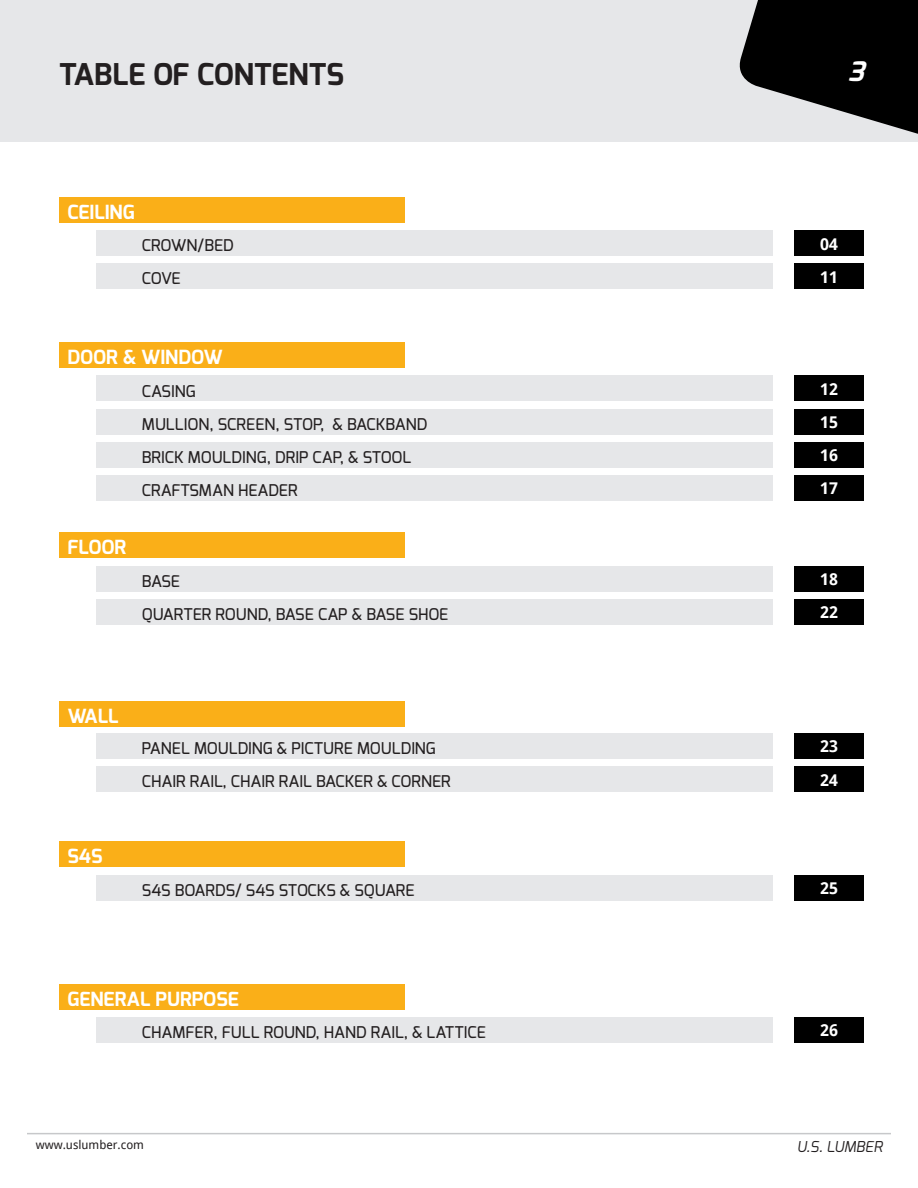
<style>
.page{position:relative;width:918px;height:1188px;background:#fff}
.page>*{position:absolute;margin:0;border:0;box-sizing:border-box;transform-origin:0 0}
.Subtile_-_Black{font:700 30px "Exo";color:#231f20}
.t1{font:italic 700 27px "Exo";color:#fff}
.Subtile_-_White{font:700 19.5px "Exo";color:#fff}
.Subtile_-_Black-2{font:500 16.2px "Exo";color:#231f20}
.Subtile_-_White-2{font:700 16.2px "Droid Sans";color:#fff}
.t2{font:italic 15px "Exo";color:#231f20}
.t3{font:12px "Droid Sans";color:#231f20}
</style>
<div class="page">
<hr style="left:0;top:0;width:1px;height:142px;background:#e6e7e9">
<div style="left:0;top:0;width:918px;height:141px;background:#e6e7e9"></div>
<hr style="left:27px;top:1133px;width:864px;height:1px;background:#c7c8ca">
<svg style="left:735px;top:0;width:183px;height:142px"></svg>
<div style="left:59px;top:197px;width:345px;height:26px;background:#faaf18"></div>
<div style="left:794px;top:231px;width:70px;height:25px;background:#000"></div>
<div style="left:97px;top:231px;width:676px;height:25px;background:#e6e7e9"></div>
<div style="left:794px;top:264px;width:70px;height:25px;background:#000"></div>
<div style="left:97px;top:264px;width:676px;height:25px;background:#e6e7e9"></div>
<div style="left:59px;top:342px;width:345px;height:26px;background:#faaf18"></div>
<div style="left:794px;top:376px;width:70px;height:25px;background:#000"></div>
<div style="left:97px;top:376px;width:676px;height:25px;background:#e6e7e9"></div>
<div style="left:794px;top:409px;width:70px;height:26px;background:#000"></div>
<div style="left:97px;top:409px;width:676px;height:26px;background:#e6e7e9"></div>
<div style="left:794px;top:442px;width:70px;height:26px;background:#000"></div>
<div style="left:794px;top:475px;width:70px;height:26px;background:#000"></div>
<div style="left:97px;top:442px;width:676px;height:26px;background:#e6e7e9"></div>
<div style="left:97px;top:475px;width:676px;height:26px;background:#e6e7e9"></div>
<div style="left:59px;top:532px;width:345px;height:26px;background:#faaf18"></div>
<div style="left:794px;top:566px;width:70px;height:25px;background:#000"></div>
<div style="left:97px;top:566px;width:676px;height:25px;background:#e6e7e9"></div>
<div style="left:794px;top:599px;width:70px;height:25px;background:#000"></div>
<div style="left:97px;top:599px;width:676px;height:25px;background:#e6e7e9"></div>
<div style="left:59px;top:701px;width:345px;height:25px;background:#faaf18"></div>
<div style="left:794px;top:733px;width:70px;height:26px;background:#000"></div>
<div style="left:794px;top:767px;width:70px;height:25px;background:#000"></div>
<div style="left:97px;top:733px;width:676px;height:26px;background:#e6e7e9"></div>
<div style="left:97px;top:767px;width:676px;height:25px;background:#e6e7e9"></div>
<div style="left:59px;top:841px;width:345px;height:26px;background:#faaf18"></div>
<div style="left:794px;top:875px;width:70px;height:25px;background:#000"></div>
<div style="left:97px;top:875px;width:676px;height:25px;background:#e6e7e9"></div>
<div style="left:59px;top:984px;width:345px;height:25px;background:#faaf18"></div>
<div style="left:794px;top:1017px;width:70px;height:26px;background:#000"></div>
<div style="left:97px;top:1017px;width:676px;height:26px;background:#e6e7e9"></div>
<p class="Subtile_-_Black" style="left:59px;top:55px;width:286px">TABLE OF CONTENTS</p>
<h2 class="t1" style="left:848px;top:54px;width:27px">3</h2>
<p class="Subtile_-_White" style="left:67px;top:200px;width:69px">CEILING</p>
<p class="Subtile_-_Black-2" style="left:142px;top:235px;width:93px">CROWN/BED</p>
<p class="Subtile_-_White-2" style="left:820px;top:232px;width:19px">04</p>
<p class="Subtile_-_Black-2" style="left:142px;top:268px;width:40px">COVE</p>
<p class="Subtile_-_White-2" style="left:820px;top:265px;width:19px">11</p>
<p class="Subtile_-_White" style="left:67px;top:345px;width:157px">DOOR &amp; WINDOW</p>
<p class="Subtile_-_Black-2" style="left:142px;top:380px;width:55px">CASING</p>
<p class="Subtile_-_White-2" style="left:820px;top:377px;width:19px">12</p>
<p class="Subtile_-_Black-2" style="left:142px;top:414px;width:287px">MULLION, SCREEN, STOP, &amp; BACKBAND</p>
<p class="Subtile_-_White-2" style="left:820px;top:411px;width:19px">15</p>
<p class="Subtile_-_Black-2" style="left:142px;top:447px;width:271px">BRICK MOULDING, DRIP CAP, &amp; STOOL</p>
<p class="Subtile_-_Black-2" style="left:142px;top:480px;width:157px">CRAFTSMAN HEADER</p>
<p class="Subtile_-_White-2" style="left:820px;top:444px;width:19px">16</p>
<p class="Subtile_-_White-2" style="left:820px;top:477px;width:19px">17</p>
<p class="Subtile_-_White" style="left:67px;top:535px;width:60px">FLOOR</p>
<p class="Subtile_-_Black-2" style="left:142px;top:570px;width:40px">BASE</p>
<p class="Subtile_-_White-2" style="left:820px;top:567px;width:19px">18</p>
<p class="Subtile_-_Black-2" style="left:142px;top:603px;width:308px">QUARTER ROUND, BASE CAP &amp; BASE SHOE</p>
<p class="Subtile_-_White-2" style="left:820px;top:600px;width:19px">22</p>
<p class="Subtile_-_White" style="left:67px;top:703px;width:53px">WALL</p>
<p class="Subtile_-_White" style="left:67px;top:844px;width:37px">S4S</p>
<p class="Subtile_-_Black-2" style="left:142px;top:738px;width:296px">PANEL MOULDING &amp; PICTURE MOULDING</p>
<p class="Subtile_-_Black-2" style="left:142px;top:771px;width:310px">CHAIR RAIL, CHAIR RAIL BACKER &amp; CORNER</p>
<p class="Subtile_-_Black-2" style="left:142px;top:879px;width:274px">S4S BOARDS/ S4S STOCKS &amp; SQUARE</p>
<p class="Subtile_-_White-2" style="left:820px;top:735px;width:19px">23</p>
<p class="Subtile_-_White-2" style="left:820px;top:768px;width:19px">24</p>
<p class="Subtile_-_White-2" style="left:820px;top:876px;width:19px">25</p>
<p class="Subtile_-_White" style="left:67px;top:986px;width:173px">GENERAL PURPOSE</p>
<p class="Subtile_-_Black-2" style="left:142px;top:1022px;width:346px">CHAMFER, FULL ROUND, HAND RAIL, &amp; LATTICE</p>
<p class="Subtile_-_White-2" style="left:820px;top:1019px;width:19px">26</p>
<p class="t3" style="left:36px;top:1137px;width:110px">www.uslumber.com</p>
<p class="t2" style="left:797px;top:1137px;width:87px">U.S. LUMBER</p>
</div>
